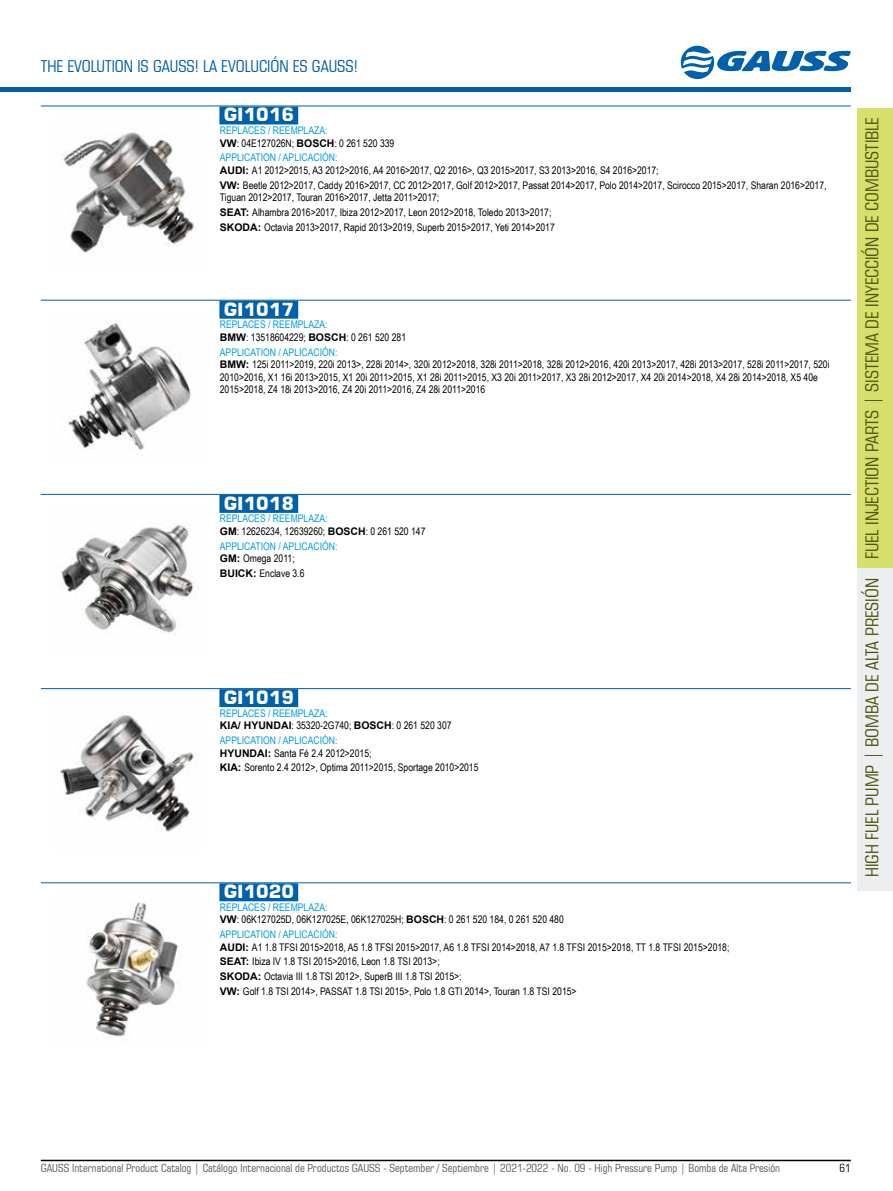
<style>
.page{position:relative;width:893px;height:1191px;background:#fff}
.page>*{position:absolute;margin:0;border:0;box-sizing:border-box;transform-origin:0 0}
.t1{font:condensed 18px "Square 721 BT";color:#4d540d}
.t2{font:700 18px "Square 721 BT";color:#fff}
.t3{font:condensed 16.5px "Square 721 BT";color:#005ea9}
.t4{font:condensed 11.25px "Square 721 BT";color:#5b5b5f}
.t5{font:condensed 11.25px "Square 721 BT";color:#000}
.t6{font:10.5px/12.6px "Arial Narrow";color:#000}
.t7{font:10.5px/12.6px "Arial Narrow";color:#009cde}
.s1{color:#009cde}
.s2{font-family:"Arial";font-weight:700}
.s3{font-family:"Arial";font-weight:700;color:#000}
.s4{color:#000}
</style>
<div class="page">
<hr style="left:41px;top:1159px;width:810px;height:2px;background:#000">
<div style="left:857px;top:108px;width:36px;height:461px;background:#d6de6c"></div>
<div style="left:857px;top:568px;width:36px;height:322px;background:#edeef0"></div>
<hr style="left:0;top:87px;width:851px;height:4px;background:#0060ab">
<svg style="left:681px;top:46px;width:170px;height:33px"></svg>
<hr style="left:41px;top:106px;width:810px;height:1px;background:#0060ab">
<div style="left:219px;top:106px;width:79px;height:18px;background:#0060ab"></div>
<img style="left:62px;top:132px;width:132px;height:122px">
<hr style="left:41px;top:300px;width:810px;height:1px;background:#0060ab">
<div style="left:219px;top:301px;width:79px;height:18px;background:#0060ab"></div>
<img style="left:68px;top:321px;width:123px;height:130px">
<hr style="left:41px;top:494px;width:810px;height:1px;background:#0060ab">
<div style="left:219px;top:495px;width:79px;height:18px;background:#0060ab"></div>
<img style="left:61px;top:525px;width:133px;height:109px">
<hr style="left:41px;top:688px;width:810px;height:1px;background:#0060ab">
<div style="left:219px;top:689px;width:79px;height:18px;background:#0060ab"></div>
<img style="left:60px;top:715px;width:134px;height:117px">
<hr style="left:41px;top:882px;width:810px;height:1px;background:#0060ab">
<div style="left:219px;top:883px;width:79px;height:18px;background:#0060ab"></div>
<img style="left:86px;top:902px;width:95px;height:135px">
<h2 class="t3" style="left:41px;top:56px;width:319px">THE EVOLUTION IS GAUSS! LA EVOLUCIÓN ES GAUSS!</h2>
<h1 class="t2" style="left:224px;top:104px;width:72px">GI1016</h1>
<p class="t6" style="left:220px;top:124px;width:176px"><span class="s1">REPLACES / REEMPLAZA:<br></span><span class="s2">VW</span>: 04E127026N; <span class="s2">BOSCH</span>: 0 261 520 339</p>
<p class="t6" style="left:220px;top:151px;width:440px"><span class="s1">APPLICATION / APLICACIÓN:<br></span><span class="s2">AUDI:</span> A1 2012&gt;2015, A3 2012&gt;2016, A4 2016&gt;2017, Q2 2016&gt;, Q3 2015&gt;2017, S3 2013&gt;2016, S4 2016&gt;2017;</p>
<p class="t6" style="left:220px;top:178px;width:608px"><span class="s2">VW:</span> Beetle 2012&gt;2017, Caddy 2016&gt;2017, CC 2012&gt;2017, Golf 2012&gt;2017, Passat 2014&gt;2017, Polo 2014&gt;2017, Scirocco 2015&gt;2017, Sharan 2016&gt;2017,<br>Tiguan 2012&gt;2017, Touran 2016&gt;2017, Jetta 2011&gt;2017;</p>
<p class="t6" style="left:220px;top:204px;width:336px;line-height:14.7px"><span class="s2">SEAT:</span> Alhambra 2016&gt;2017, Ibiza 2012&gt;2017, Leon 2012&gt;2018, Toledo 2013&gt;2017;<br><span class="s2">SKODA:</span> Octavia 2013&gt;2017, Rapid 2013&gt;2019, Superb 2015&gt;2017, Yeti 2014&gt;2017</p>
<h1 class="t2" style="left:224px;top:298px;width:72px">GI1017</h1>
<p class="t6" style="left:220px;top:318px;width:188px"><span class="s1">REPLACES / REEMPLAZA:<br></span><span class="s2">BMW</span>: 13518604229; <span class="s2">BOSCH</span>: 0 261 520 281</p>
<p class="t6" style="left:220px;top:345px;width:611px"><span class="s1">APPLICATION / APLICACIÓN:<br></span><span class="s2">BMW:</span> 125i 2011&gt;2019, 220i 2013&gt;, 228i 2014&gt;, 320i 2012&gt;2018, 328i 2011&gt;2018, 328i 2012&gt;2016, 420i 2013&gt;2017, 428i 2013&gt;2017, 528i 2011&gt;2017, 520i 2010&gt;2016, X1 16i 2013&gt;2015, X1 20i 2011&gt;2015, X1 28i 2011&gt;2015, X3 20i 2011&gt;2017, X3 28i 2012&gt;2017, X4 20i 2014&gt;2018, X4 28i 2014&gt;2018, X5 40e 2015&gt;2018, Z4 18i 2013&gt;2016, Z4 20i 2011&gt;2016, Z4 28i 2011&gt;2016</p>
<h1 class="t2" style="left:224px;top:492px;width:72px">GI1018</h1>
<p class="t6" style="left:220px;top:512px;width:207px"><span class="s1">REPLACES / REEMPLAZA:<br></span><span class="s2">GM</span>: 12626234, 12639260; <span class="s2">BOSCH</span>: 0 261 520 147</p>
<p class="t7" style="left:220px;top:539px;width:119px">APPLICATION / APLICACIÓN:<br><span class="s3">GM:</span> <span class="s4">Omega 2011;</span></p>
<p class="t6" style="left:220px;top:566px;width:86px"><span class="s2">BUICK:</span> Enclave 3.6</p>
<h1 class="t2" style="left:224px;top:686px;width:72px">GI1019</h1>
<p class="t6" style="left:220px;top:706px;width:233px"><span class="s1">REPLACES / REEMPLAZA:<br></span><span class="s2">KIA/ HYUNDAI</span>: 35320-2G740; <span class="s2">BOSCH</span>: 0 261 520 307</p>
<p class="t7" style="left:220px;top:733px;width:153px">APPLICATION / APLICACIÓN:<br><span class="s3">HYUNDAI:</span> <span class="s4">Santa Fé 2.4 2012&gt;2015;</span></p>
<p class="t6" style="left:220px;top:761px;width:260px"><span class="s2">KIA:</span> Sorento 2.4 2012&gt;, Optima 2011&gt;2015, Sportage 2010&gt;2015</p>
<h1 class="t2" style="left:224px;top:880px;width:72px">GI1020</h1>
<p class="t6" style="left:220px;top:900px;width:346px"><span class="s1">REPLACES / REEMPLAZA:<br></span><span class="s2">VW</span>: 06K127025D, 06K127025E, 06K127025H; <span class="s2">BOSCH</span>: 0 261 520 184, 0 261 520 480</p>
<p class="t6" style="left:220px;top:927px;width:511px"><span class="s1">APPLICATION / APLICACIÓN:<br></span><span class="s2">AUDI:</span> A1 1.8 TFSI 2015&gt;2018, A5 1.8 TFSI 2015&gt;2017, A6 1.8 TFSI 2014&gt;2018, A7 1.8 TFSI 2015&gt;2018, TT 1.8 TFSI 2015&gt;2018;</p>
<p class="t6" style="left:220px;top:954px;width:358px;line-height:14.7px"><span class="s2">SEAT:</span> Ibiza IV 1.8 TSI 2015&gt;2016, Leon 1.8 TSI 2013&gt;;<br><span class="s2">SKODA:</span> Octavia III 1.8 TSI 2012&gt;, SuperB III 1.8 TSI 2015&gt;;<br><span class="s2">VW:</span> Golf 1.8 TSI 2014&gt;, PASSAT 1.8 TSI 2015&gt;, Polo 1.8 GTI 2014&gt;, Touran 1.8 TSI 2015&gt;</p>
<h1 class="t1" style="left:861px;top:559px;width:443px;rotate:-90deg">FUEL INJECTION PARTS | SISTEMA DE INYECCIÓN DE COMBUSTIBLE</h1>
<h1 class="t1" style="left:861px;top:877px;width:301px;rotate:-90deg">HIGH FUEL PUMP | BOMBA DE ALTA PRESIÓN</h1>
<p class="t4" style="left:41px;top:1161px;width:741px">GAUSS International Product Catalog | Catálogo Internacional de Productos GAUSS - September / Septiembre | 2021-2022 - No. 09 - High Pressure Pump | Bomba de Alta Presión</p>
<p class="t5" style="left:840px;top:1161px;width:13px">61</p>
</div>
